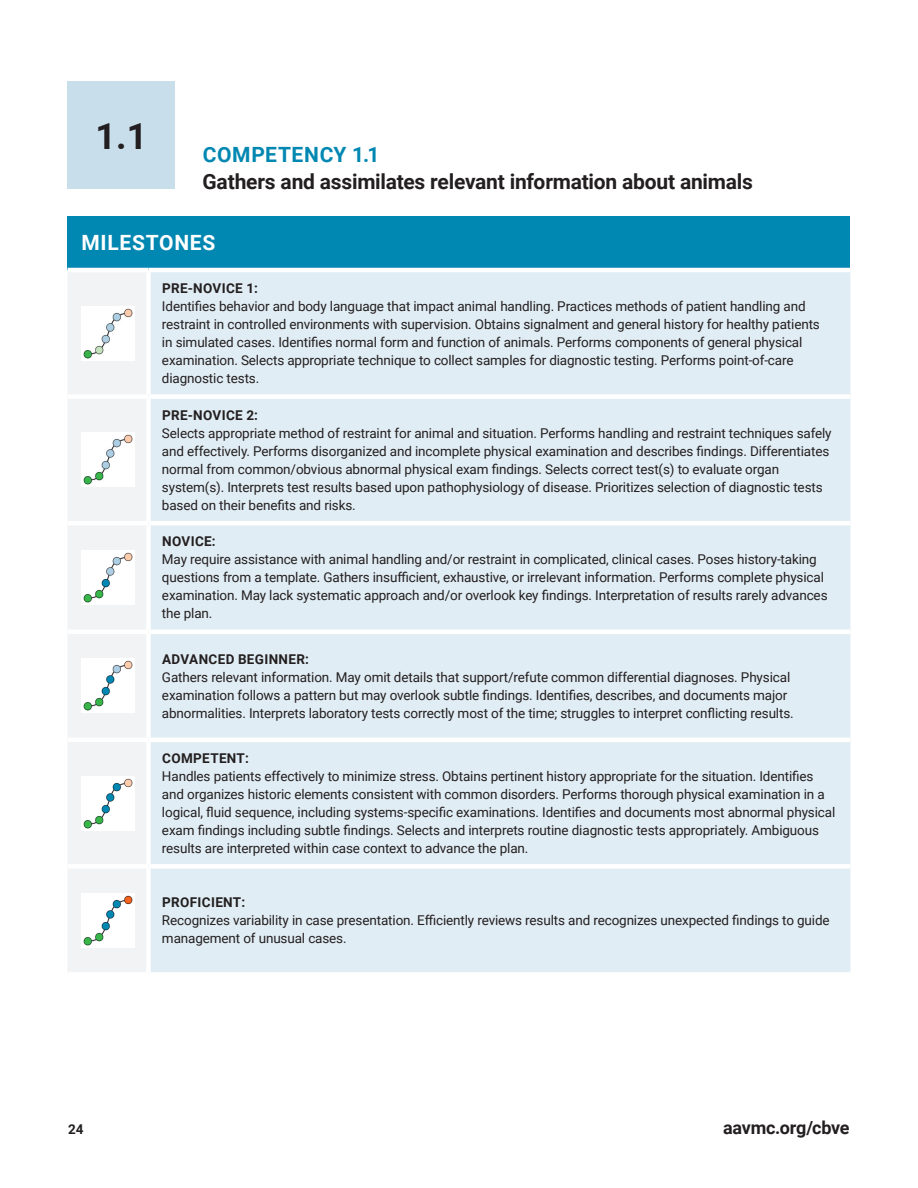
<style>
.page{position:relative;width:918px;height:1188px;background:#fff}
.page>*{position:absolute;margin:0;border:0;box-sizing:border-box;transform-origin:0 0}
.t1{font:700 36px "Roboto";color:#231f20}
.t2{font:700 21px "Roboto";letter-spacing:-.01em;color:#231f20}
.t3{font:700 21px "Roboto";letter-spacing:.03em;color:#0087b2}
.t4{font:700 21px "Roboto";letter-spacing:.035em;color:#fff}
.t5{font:700 18px "Roboto";letter-spacing:-.01em;color:#231f20}
.t6{font:13.5px/18px "Roboto";letter-spacing:-.01em;color:#231f20}
.t7{font:700 13.5px "Roboto";letter-spacing:.025em;color:#231f20}
</style>
<div class="page">
<div style="left:68px;top:216px;width:782px;height:54px;background:#0087b2"></div>
<div style="left:68px;top:273px;width:78px;height:699px;background:#f2f3f4"></div>
<div style="left:151px;top:272px;width:699px;height:700px;background:#e1edf4"></div>
<div style="left:68px;top:394px;width:80px;height:5px;background:#fff"></div>
<div style="left:148px;top:394px;width:702px;height:5px;background:#fff"></div>
<hr style="left:68px;top:738px;width:80px;height:4px;background:#fff">
<hr style="left:148px;top:738px;width:702px;height:4px;background:#fff">
<hr style="left:68px;top:521px;width:80px;height:4px;background:#fff">
<hr style="left:148px;top:521px;width:702px;height:4px;background:#fff">
<hr style="left:68px;top:268px;width:80px;height:4px;background:#fff">
<hr style="left:148px;top:268px;width:702px;height:4px;background:#fff">
<hr style="left:68px;top:630px;width:80px;height:4px;background:#fff">
<hr style="left:148px;top:630px;width:702px;height:4px;background:#fff">
<div style="left:68px;top:864px;width:80px;height:5px;background:#fff"></div>
<div style="left:148px;top:864px;width:702px;height:5px;background:#fff"></div>
<img style="left:81px;top:306px;width:54px;height:54px">
<img style="left:81px;top:433px;width:54px;height:54px">
<img style="left:81px;top:550px;width:54px;height:54px">
<img style="left:81px;top:659px;width:54px;height:54px">
<img style="left:81px;top:776px;width:54px;height:54px">
<img style="left:81px;top:893px;width:54px;height:54px">
<div style="left:68px;top:81px;width:108px;height:108px;background:#c8deeb"></div>
<h1 class="t1" style="left:96px;top:110px;width:53px">1.1</h1>
<h2 class="t3" style="left:203px;top:140px;width:178px">COMPETENCY 1.1</h2>
<h2 class="t2" style="left:202px;top:167px;width:552px">Gathers and assimilates relevant information about animals</h2>
<h2 class="t4" style="left:81px;top:228px;width:136px">MILESTONES</h2>
<p class="t7" style="left:162px;top:279px;width:97px">PRE-NOVICE 1:</p>
<p class="t6" style="left:162px;top:297px;width:659px">Identifies behavior and body language that impact animal handling. Practices methods of patient handling and restraint in controlled environments with supervision. Obtains signalment and general history for healthy patients in simulated cases. Identifies normal form and function of animals. Performs components of general physical examination. Selects appropriate technique to collect samples for diagnostic testing. Performs point-of-care diagnostic tests.</p>
<p class="t7" style="left:162px;top:405px;width:97px">PRE-NOVICE 2:</p>
<p class="t6" style="left:162px;top:423px;width:671px">Selects appropriate method of restraint for animal and situation. Performs handling and restraint techniques safely and effectively. Performs disorganized and incomplete physical examination and describes findings. Differentiates normal from common/obvious abnormal physical exam findings. Selects correct test(s) to evaluate organ system(s). Interprets test results based upon pathophysiology of disease. Prioritizes selection of diagnostic tests based on their benefits and risks.</p>
<p class="t7" style="left:162px;top:532px;width:55px">NOVICE:</p>
<p class="t6" style="left:162px;top:550px;width:667px">May require assistance with animal handling and/or restraint in complicated, clinical cases. Poses history-taking questions from a template. Gathers insufficient, exhaustive, or irrelevant information. Performs complete physical examination. May lack systematic approach and/or overlook key findings. Interpretation of results rarely advances the plan.</p>
<p class="t7" style="left:162px;top:649px;width:148px">ADVANCED BEGINNER:</p>
<p class="t6" style="left:162px;top:667px;width:633px">Gathers relevant information. May omit details that support/refute common differential diagnoses. Physical examination follows a pattern but may overlook subtle findings. Identifies, describes, and documents major abnormalities. Interprets laboratory tests correctly most of the time; struggles to interpret conflicting results.</p>
<p class="t7" style="left:162px;top:749px;width:88px">COMPETENT:</p>
<p class="t6" style="left:162px;top:767px;width:675px">Handles patients effectively to minimize stress. Obtains pertinent history appropriate for the situation. Identifies and organizes historic elements consistent with common disorders. Performs thorough physical examination in a logical, fluid sequence, including systems-specific examinations. Identifies and documents most abnormal physical exam findings including subtle findings. Selects and interprets routine diagnostic tests appropriately. Ambiguous results are interpreted within case context to advance the plan.</p>
<p class="t7" style="left:162px;top:893px;width:84px">PROFICIENT:</p>
<p class="t6" style="left:162px;top:911px;width:669px">Recognizes variability in case presentation. Efficiently reviews results and recognizes unexpected findings to guide management of unusual cases.</p>
<p class="t7" style="left:68px;top:1120px;width:17px">24</p>
<h3 class="t5" style="left:723px;top:1115px;width:128px">aavmc.org/cbve</h3>
</div>
